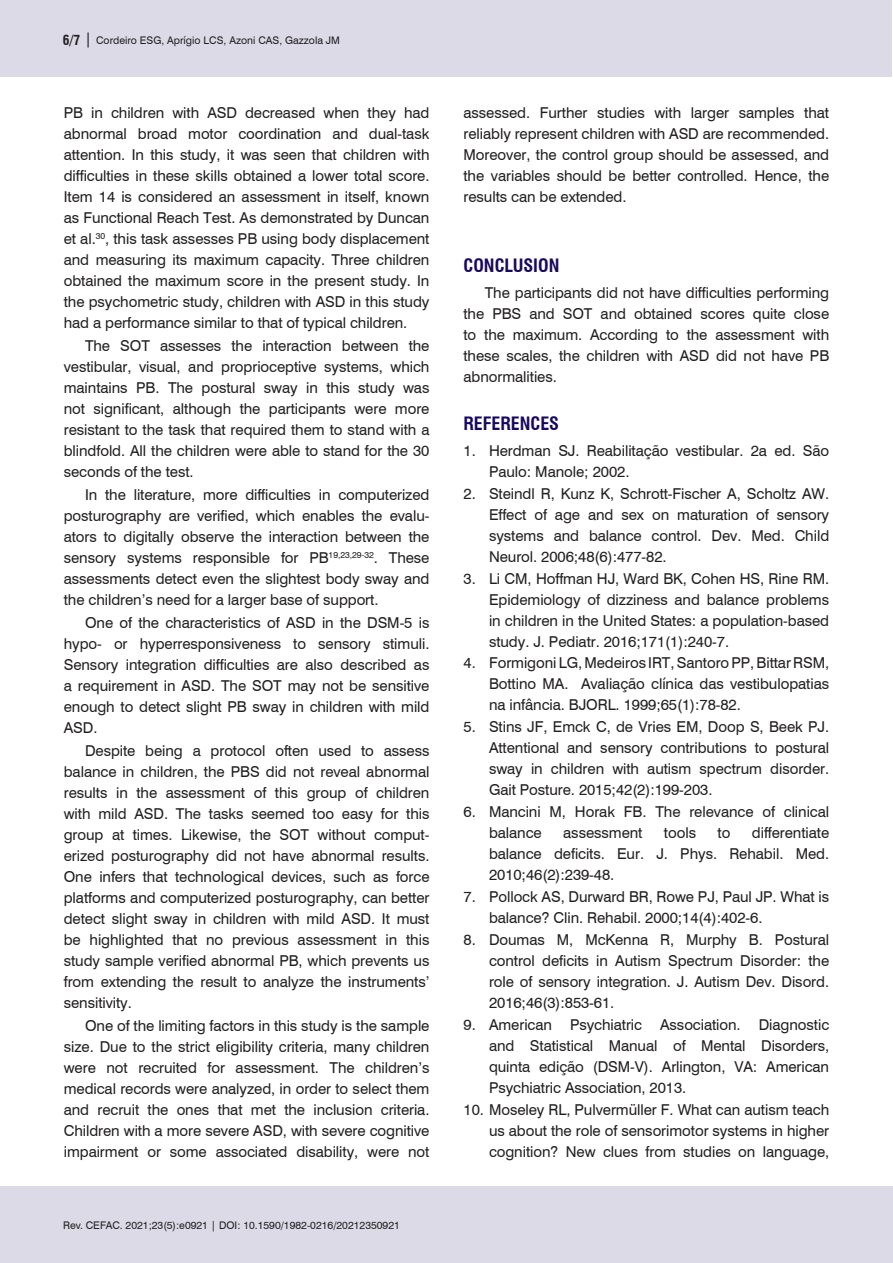
<style>
.page{position:relative;width:893px;height:1263px;background:#fff}
.page>*{position:absolute;margin:0;border:0;box-sizing:border-box;transform-origin:0 0}
.Nivel_1{font:700 condensed 18px "Swiss 721 BT";color:#18085f}
.Corpo_do_texto_INGL{font:15px/21px "Swiss 721 BT";letter-spacing:-.005em;color:#231f20;text-align:justify}
.t1{font:10.5px "Swiss 721 BT";color:#231f20}
.s1{font-weight:700;font-stretch:condensed;font-size:13.5px}
.s2{font-size:15px}
</style>
<div class="page">
<div style="left:0;top:1186px;width:892px;height:77px;background:#dcdae7"></div>
<div style="left:0;top:0;width:892px;height:77px;background:#dcdae7"></div>
<p class="t1" style="left:63px;top:34px;width:279px"><span class="s1">6/7</span> <span class="s2">|</span> Cordeiro ESG, Aprígio LCS, Azoni CAS, Gazzola JM</p>
<p class="Corpo_do_texto_INGL" style="left:64px;top:102px;width:367px">PB in children with ASD decreased when they had abnormal broad motor coordination and dual-task attention. In this study, it was seen that children with difficulties in these skills obtained a lower total score.<br>Item 14 is considered an assessment in itself, known as Functional Reach Test. As demonstrated by Duncan et al.<sup>30</sup>, this task assesses PB using body displacement and measuring its maximum capacity. Three children obtained the maximum score in the present study. In the psychometric study, children with ASD in this study had a performance similar to that of typical children.</p>
<p class="Corpo_do_texto_INGL" style="left:64px;top:335px;width:367px;text-indent:21px">The SOT assesses the interaction between the vestibular, visual, and proprioceptive systems, which maintains PB. The postural sway in this study was not significant, although the participants were more resistant to the task that required them to stand with a blindfold. All the children were able to stand for the 30 seconds of the test.</p>
<p class="Corpo_do_texto_INGL" style="left:64px;top:484px;width:367px;text-indent:21px">In the literature, more difficulties in computerized posturography are verified, which enables the evalu&shy;ators to digitally observe the interaction between the sensory systems responsible for PB<sup>19,23,29-32</sup>. These assessments detect even the slightest body sway and the children’s need for a larger base of support.</p>
<p class="Corpo_do_texto_INGL" style="left:64px;top:612px;width:367px;text-indent:21px">One of the characteristics of ASD in the DSM-5 is hypo- or hyperresponsiveness to sensory stimuli.<br>Sensory integration difficulties are also described as a requirement in ASD. The SOT may not be sensitive enough to detect slight PB sway in children with mild ASD.</p>
<p class="Corpo_do_texto_INGL" style="left:64px;top:740px;width:367px;text-indent:21px">Despite being a protocol often used to assess balance in children, the PBS did not reveal abnormal results in the assessment of this group of children with mild ASD. The tasks seemed too easy for this group at times. Likewise, the SOT without comput&shy;erized posturography did not have abnormal results.<br>One infers that technological devices, such as force platforms and computerized posturography, can better detect slight sway in children with mild ASD. It must be highlighted that no previous assessment in this study sample verified abnormal PB, which prevents us from extending the result to analyze the instruments’ sensitivity.</p>
<p class="Corpo_do_texto_INGL" style="left:64px;top:1015px;width:367px;text-indent:21px">One of the limiting factors in this study is the sample size. Due to the strict eligibility criteria, many children were not recruited for assessment. The children’s medical records were analyzed, in order to select them and recruit the ones that met the inclusion criteria.<br>Children with a more severe ASD, with severe cognitive impairment or some associated disability, were not</p>
<p class="t1" style="left:63px;top:1218px;width:338px">Rev. CEFAC. 2021;23(5):e0921 | DOI: 10.1590/1982-0216/20212350921</p>
<p class="Corpo_do_texto_INGL" style="left:463px;top:102px;width:367px">assessed. Further studies with larger samples that reliably represent children with ASD are recommended.<br>Moreover, the control group should be assessed, and the variables should be better controlled. Hence, the results can be extended.</p>
<p class="Nivel_1" style="left:463px;top:254px;width:97px">CONCLUSION</p>
<p class="Corpo_do_texto_INGL" style="left:463px;top:282px;width:367px;text-indent:21px">The participants did not have difficulties performing the PBS and SOT and obtained scores quite close to the maximum. According to the assessment with these scales, the children with ASD did not have PB abnormalities.</p>
<p class="Nivel_1" style="left:463px;top:412px;width:97px">REFERENCES</p>
<p class="Corpo_do_texto_INGL" style="left:489px;top:440px;width:342px;text-indent:-26px">1. Herdman SJ. Reabilitação vestibular. 2a ed. São<br>Paulo: Manole; 2002.</p>
<p class="Corpo_do_texto_INGL" style="left:489px;top:483px;width:342px;text-indent:-26px">2. Steindl R, Kunz K, Schrott-Fischer A, Scholtz AW.<br>Effect of age and sex on maturation of sensory systems and balance control. Dev. Med. Child Neurol. 2006;48(6):477-82.</p>
<p class="Corpo_do_texto_INGL" style="left:489px;top:568px;width:342px;text-indent:-26px">3. Li CM, Hoffman HJ, Ward BK, Cohen HS, Rine RM.<br>Epidemiology of dizziness and balance problems in children in the United States: a population-based study. J. Pediatr. 2016;171(1):240-7.</p>
<p class="Corpo_do_texto_INGL" style="left:489px;top:652px;width:342px;text-indent:-26px">4. Formigoni LG, Medeiros IRT, Santoro PP, Bittar RSM, Bottino MA. Avaliação clínica das vestibulopatias na infância. BJORL. 1999;65(1):78-82.</p>
<p class="Corpo_do_texto_INGL" style="left:489px;top:716px;width:342px;text-indent:-26px">5. Stins JF, Emck C, de Vries EM, Doop S, Beek PJ.<br>Attentional and sensory contributions to postural sway in children with autism spectrum disorder.<br>Gait Posture. 2015;42(2):199-203.</p>
<p class="Corpo_do_texto_INGL" style="left:489px;top:801px;width:342px;text-indent:-26px">6. Mancini M, Horak FB. The relevance of clinical balance</p>
<p class="Corpo_do_texto_INGL" style="left:489px;top:822px;width:342px;text-indent:263px">differentiate balance deficits. Eur. J. Phys. Rehabil. Med.<br>2010;46(2):239-48.</p>
<p class="Corpo_do_texto_INGL" style="left:489px;top:886px;width:342px;text-indent:-26px">7. Pollock AS, Durward BR, Rowe PJ, Paul JP. What is balance? Clin. Rehabil. 2000;14(4):402-6.</p>
<p class="Corpo_do_texto_INGL" style="left:489px;top:929px;width:342px;text-indent:-26px">8. Doumas M, McKenna R, Murphy B. Postural control deficits in Autism Spectrum Disorder: the role of sensory integration. J. Autism Dev. Disord.<br>2016;46(3):853-61.</p>
<p class="Corpo_do_texto_INGL" style="left:489px;top:1014px;width:342px;text-indent:-26px">9. American Psychiatric Association. Diagnostic and Statistical Manual of Mental Disorders, quinta edição (DSM-V). Arlington, VA: American Psychiatric Association, 2013.</p>
<p class="Corpo_do_texto_INGL" style="left:489px;top:1099px;width:342px;text-indent:-26px">10. Moseley RL, Pulvermüller F. What can autism teach us about the role of sensorimotor systems in higher cognition? New clues from studies on language,</p>
<p class="Corpo_do_texto_INGL" style="left:563px;top:822px;width:81px">assessment</p>
<p class="Corpo_do_texto_INGL" style="left:664px;top:822px;width:34px">tools</p>
<p class="Corpo_do_texto_INGL" style="left:718px;top:822px;width:14px">to</p>
</div>
